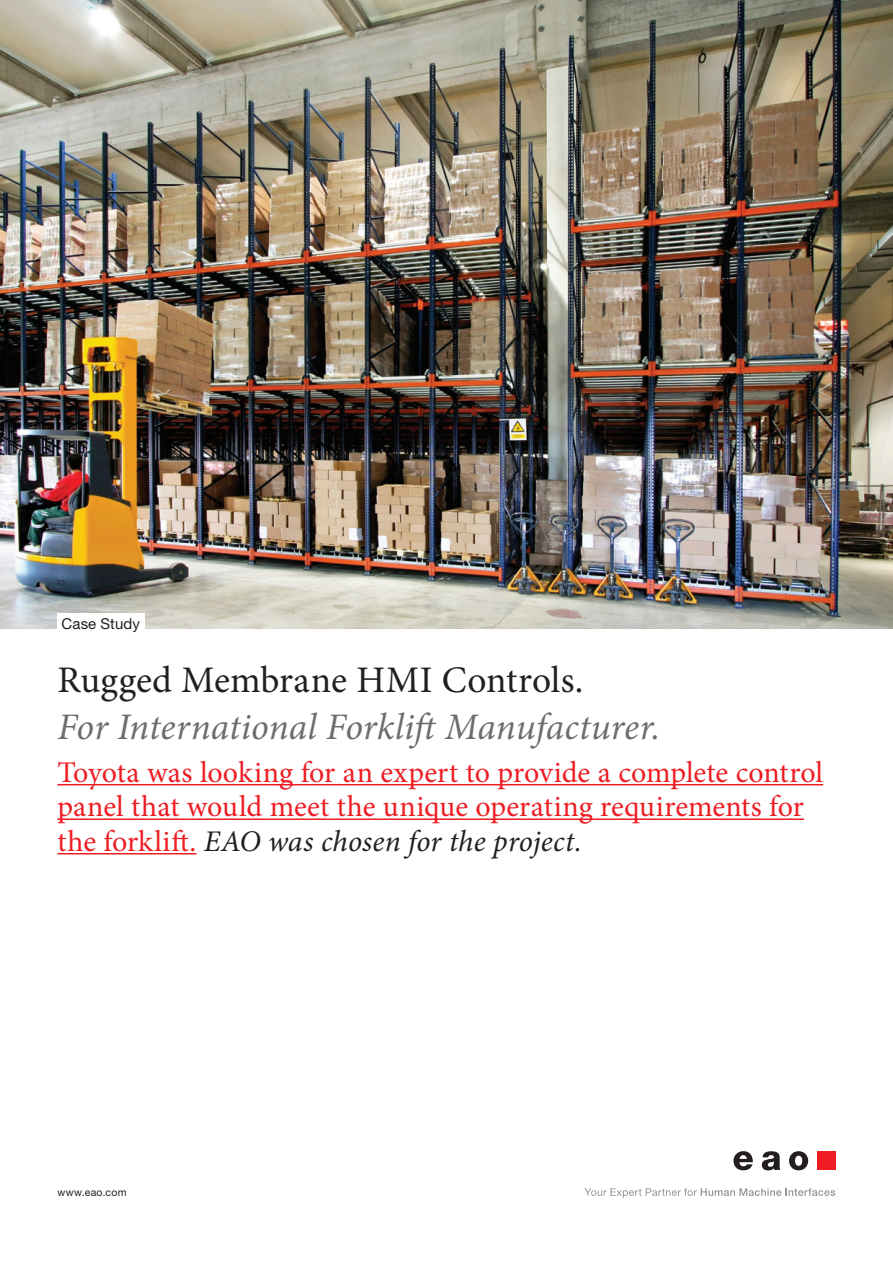
<style>
.page{position:relative;width:893px;height:1263px;background:#fff}
.page>*{position:absolute;margin:0;border:0;box-sizing:border-box;transform-origin:0 0}
.t1{font:italic 37.5px "Minion Pro";color:#6c6d70}
.t2{font:37.5px "Minion Pro";color:#231f20}
.t3{font:30px/34.5px "Minion Pro";color:#ee1d23}
.t4{font:15px "Helvetica Neue LT Std";letter-spacing:.005em;color:#231f20}
.t5{font:10.5px "Helvetica Neue LT Std";letter-spacing:.025em;color:#231f20}
.s1{font-style:italic;color:#231f20}
</style>
<div class="page">
<img style="left:0;top:0;width:893px;height:629px">
<svg style="left:584px;top:1188px;width:251px;height:10px"></svg>
<div style="left:817px;top:1151px;width:19px;height:19px;background:#ee1d23"></div>
<svg style="left:789px;top:1151px;width:19px;height:19px"></svg>
<svg style="left:762px;top:1151px;width:18px;height:19px"></svg>
<svg style="left:733px;top:1151px;width:20px;height:19px"></svg>
<div style="left:57px;top:613px;width:88px;height:31px;background:#fff"></div>
<hr style="left:57px;top:784px;width:766px;height:1px;background:#ee1d23">
<hr style="left:57px;top:818px;width:747px;height:2px;background:#ee1d23">
<hr style="left:57px;top:853px;width:140px;height:1px;background:#ee1d23">
<p class="t4" style="left:62px;top:614px;width:80px">Case Study</p>
<p class="t2" style="left:57px;top:655px;width:527px">Rugged Membrane HMI Controls.</p>
<p class="t1" style="left:57px;top:701px;width:604px">For International Forklift Manufacturer.</p>
<p class="t3" style="left:57px;top:755px;width:767px">Toyota was looking for an expert to provide a complete control panel that would meet the unique operating requirements for the forklift. <span class="s1">EAO was chosen for the project.</span></p>
<p class="t5" style="left:57px;top:1186px;width:71px">www.eao.com</p>
</div>
